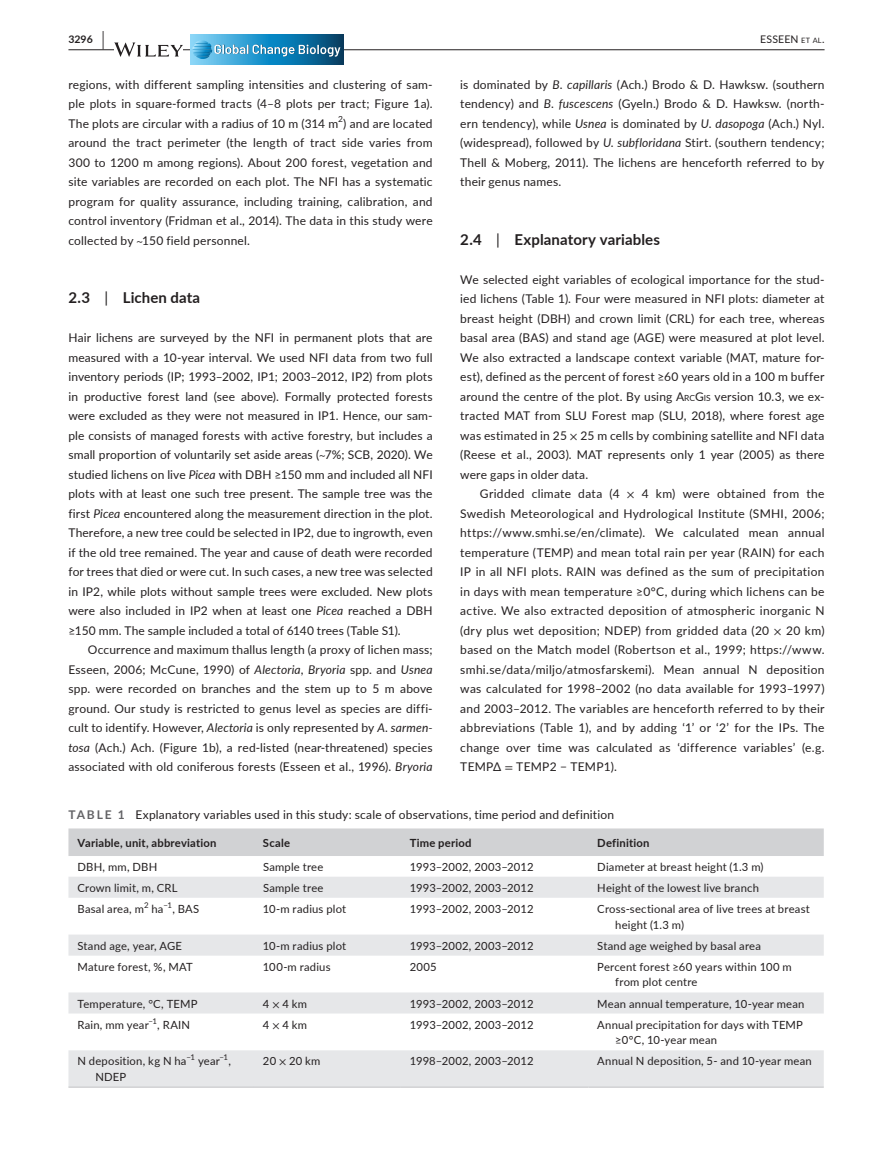
<style>
.page{position:relative;width:893px;height:1174px;background:#fff}
.page>*{position:absolute;margin:0;border:0;box-sizing:border-box;transform-origin:0 0}
.t1{font:700 15px "Lato";letter-spacing:.01em;color:#231f20}
.t2{font:12px/19.5px "Lato";letter-spacing:.015em;color:#231f20;text-align:justify}
.t3{font:11.25px/15.8px "Lato";letter-spacing:.015em;color:#231f20}
.t4{font:700 11.25px "Lato";letter-spacing:.02em;color:#231f20}
.t5{font:10.5px "Lato";letter-spacing:.015em;color:#231f20}
.t6{font:700 10.5px "Lato";color:#231f20}
.t7{font:8.4px "Lato";color:#231f20}
.t8{font:7.8px "Lato";color:#231f20}
.s1{font-size:19.5px}
.s2{font-size:7.35px}
.s3{font-style:italic}
.s4{font-family:"STIX"}
.s5{font-weight:400}
.s6{font-style:inherit}
.s7{font-size:8.4px}
.s8{font-weight:700;color:#636366}
</style>
<div class="page">
<hr style="left:68px;top:49px;width:756px;height:1px;background:#231f20">
<svg style="left:114px;top:42px;width:69px;height:15px"></svg>
<svg style="left:191px;top:64px;width:153px;height:1px"></svg>
<svg style="left:191px;top:35px;width:153px;height:29px;background:#298aba"></svg>
<svg style="left:192px;top:40px;width:149px;height:19px;background:#4799c2"></svg>
<div style="left:68px;top:828px;width:756px;height:28px;background:#d1d2d4"></div>
<svg style="left:68px;top:877px;width:756px;height:209px"></svg>
<hr style="left:68px;top:1086px;width:186px;height:2px;background:#d1d2d4">
<hr style="left:254px;top:1086px;width:147px;height:2px;background:#d1d2d4">
<hr style="left:401px;top:1086px;width:187px;height:2px;background:#d1d2d4">
<hr style="left:588px;top:1086px;width:236px;height:2px;background:#d1d2d4">
<p class="t6" style="left:68px;top:31px;width:37px">3296 <span class="s1">|</span></p>
<p class="t5" style="left:760px;top:31px;width:66px">ESSEEN <span class="s2">ET AL</span>.</p>
<p class="t2" style="left:68px;top:74px;width:366px">regions, with different sampling intensities and clustering of sam&shy;ple plots in square-formed tracts (4–8 plots per tract; Figure 1a).<br>The plots are circular with a radius of 10 m (314 m ) and are located</p>
<p class="t2" style="left:460px;top:74px;width:366px">is dominated by <span class="s3">B. capillaris</span> (Ach.) Brodo &amp; D. Hawksw. (southern tendency) and <span class="s3">B. fuscescens</span> (Gyeln.) Brodo &amp; D. Hawksw. (north&shy;ern tendency), while <span class="s3">Usnea</span> is dominated by <span class="s3">U. dasopoga</span> (Ach.) Nyl. (widespread), followed by <span class="s3">U. subfloridana</span> Stirt. (southern tendency; Thell &amp; Moberg, 2011). The lichens are henceforth referred to by their genus names.</p>
<p class="t7" style="left:338px;top:113px;width:6px">2</p>
<p class="t2" style="left:68px;top:132px;width:366px">around the tract perimeter (the length of tract side varies from 300 to 1200 m among regions). About 200 forest, vegetation and site variables are recorded on each plot. The NFI has a systematic program for quality assurance, including training, calibration, and control inventory (Fridman et al., 2014). The data in this study were collected by <span class="s4">~</span>150 field personnel.</p>
<p class="t1" style="left:460px;top:228px;width:201px">2.4 <span class="s5">|</span> Explanatory variables</p>
<p class="t2" style="left:460px;top:269px;width:366px">We selected eight variables of ecological importance for the stud&shy;ied lichens (Table 1). Four were measured in NFI plots: diameter at breast height (DBH) and crown limit (CRL) for each tree, whereas basal area (BAS) and stand age (AGE) were measured at plot level.<br>We also extracted a landscape context variable (MAT, mature for&shy;est), defined as the percent of forest ≥60 years old in a 100 m buffer around the centre of the plot. By using <span class="s6">A</span><span class="s7">RC</span><span class="s6">G</span><span class="s7">IS</span> version 10.3, we ex&shy;tracted MAT from SLU Forest map (SLU, 2018), where forest age was estimated in 25 <span class="s4">×</span> 25 m cells by combining satellite and NFI data (Reese et al., 2003). MAT represents only 1 year (2005) as there were gaps in older data.</p>
<p class="t2" style="left:460px;top:483px;width:366px;text-indent:20px">Gridded climate data (4 <span class="s4">×</span> 4 km) were obtained from the Swedish Meteorological and Hydrological Institute (SMHI, 2006; https://www.smhi.se/en/climate). We calculated mean annual temperature (TEMP) and mean total rain per year (RAIN) for each IP in all NFI plots. RAIN was defined as the sum of precipitation in days with mean temperature ≥0°C, during which lichens can be active. We also extracted deposition of atmospheric inorganic N (dry plus wet deposition; NDEP) from gridded data (20 <span class="s4">×</span> 20 km) based on the Match model (Robertson et al., 1999; https://www. smhi.se/data/miljo/atmosfarskemi). Mean annual N deposition was calculated for 1998–2002 (no data available for 1993–1997) and 2003–2012. The variables are henceforth referred to by their abbreviations (Table 1), and by adding ‘1’ or ‘2’ for the IPs. The change over time was calculated as ‘difference variables’ (e.g.<br>TEMP∆ <span class="s4">=</span> TEMP2 − TEMP1).</p>
<p class="t2" style="left:68px;top:804px;width:547px"><span class="s8">TABLE 1</span> Explanatory variables used in this study: scale of observations, time period and definition</p>
<p class="t4" style="left:77px;top:834px;width:140px">Variable, unit, abbreviation</p>
<p class="t4" style="left:263px;top:834px;width:29px">Scale</p>
<p class="t4" style="left:410px;top:834px;width:63px">Time period</p>
<p class="t4" style="left:597px;top:834px;width:54px">Definition</p>
<p class="t3" style="left:77px;top:858px;width:81px">DBH, mm, DBH</p>
<p class="t3" style="left:263px;top:858px;width:62px">Sample tree</p>
<p class="t3" style="left:410px;top:858px;width:125px">1993–2002, 2003–2012</p>
<p class="t3" style="left:597px;top:858px;width:168px">Diameter at breast height (1.3 m)</p>
<p class="t3" style="left:77px;top:879px;width:102px">Crown limit, m, CRL</p>
<p class="t3" style="left:263px;top:879px;width:62px">Sample tree</p>
<p class="t3" style="left:410px;top:879px;width:125px">1993–2002, 2003–2012</p>
<p class="t3" style="left:597px;top:879px;width:163px">Height of the lowest live branch</p>
<p class="t3" style="left:77px;top:900px;width:68px">Basal area, m</p>
<p class="t8" style="left:144px;top:899px;width:6px">2</p>
<p class="t3" style="left:151px;top:900px;width:14px">ha</p>
<p class="t8" style="left:163px;top:899px;width:10px">−1</p>
<p class="t3" style="left:172px;top:900px;width:28px">, BAS</p>
<p class="t3" style="left:263px;top:900px;width:85px">10-m radius plot</p>
<p class="t3" style="left:410px;top:900px;width:125px">1993–2002, 2003–2012</p>
<p class="t3" style="left:615px;top:900px;width:196px;text-indent:-18px">Cross-sectional area of live trees at breast height (1.3 m)</p>
<p class="t3" style="left:77px;top:937px;width:106px">Stand age, year, AGE</p>
<p class="t3" style="left:263px;top:937px;width:85px">10-m radius plot</p>
<p class="t3" style="left:410px;top:937px;width:125px">1993–2002, 2003–2012</p>
<p class="t3" style="left:597px;top:937px;width:165px">Stand age weighed by basal area</p>
<p class="t3" style="left:77px;top:958px;width:117px">Mature forest, %, MAT</p>
<p class="t3" style="left:263px;top:958px;width:69px">100-m radius</p>
<p class="t3" style="left:410px;top:958px;width:28px">2005</p>
<p class="t3" style="left:615px;top:958px;width:178px;text-indent:-18px">Percent forest ≥60 years within 100 m from plot centre</p>
<p class="t3" style="left:77px;top:995px;width:122px">Temperature, °C, TEMP</p>
<p class="t3" style="left:263px;top:995px;width:46px">4<span class="s4">×</span>4km</p>
<p class="t3" style="left:410px;top:995px;width:125px">1993–2002, 2003–2012</p>
<p class="t3" style="left:597px;top:995px;width:209px">Mean annual temperature, 10-year mean</p>
<p class="t3" style="left:77px;top:1016px;width:73px">Rain, mm year</p>
<p class="t8" style="left:148px;top:1015px;width:10px">−1</p>
<p class="t3" style="left:157px;top:1016px;width:34px">, RAIN</p>
<p class="t3" style="left:263px;top:1016px;width:46px">4<span class="s4">×</span>4km</p>
<p class="t3" style="left:410px;top:1016px;width:125px">1993–2002, 2003–2012</p>
<p class="t3" style="left:615px;top:1016px;width:189px;text-indent:-18px">Annual precipitation for days with TEMP ≥0°C, 10-year mean</p>
<p class="t3" style="left:77px;top:1053px;width:111px">N deposition, kg N ha</p>
<p class="t8" style="left:187px;top:1052px;width:10px">−1</p>
<p class="t1" style="left:68px;top:287px;width:133px">2.3 <span class="s5">|</span> Lichen data</p>
<p class="t2" style="left:68px;top:327px;width:366px">Hair lichens are surveyed by the NFI in permanent plots that are measured with a 10-year interval. We used NFI data from two full inventory periods (IP; 1993–2002, IP1; 2003–2012, IP2) from plots in productive forest land (see above). Formally protected forests were excluded as they were not measured in IP1. Hence, our sam&shy;ple consists of managed forests with active forestry, but includes a small proportion of voluntarily set aside areas (<span class="s4">~</span>7%; SCB, 2020). We studied lichens on live <span class="s3">Picea</span> with DBH ≥150 mm and included all NFI plots with at least one such tree present. The sample tree was the first <span class="s3">Picea</span> encountered along the measurement direction in the plot.<br>Therefore, a new tree could be selected in IP2, due to ingrowth, even if the old tree remained. The year and cause of death were recorded for trees that died or were cut. In such cases, a new tree was selected in IP2, while plots without sample trees were excluded. New plots were also included in IP2 when at least one <span class="s3">Picea</span> reached a DBH ≥150 mm. The sample included a total of 6140 trees (Table S1).</p>
<p class="t2" style="left:68px;top:639px;width:366px;text-indent:20px">Occurrence and maximum thallus length (a proxy of lichen mass; Esseen, 2006; McCune, 1990) of <span class="s3">Alectoria</span>, <span class="s3">Bryoria</span> spp. and <span class="s3">Usnea </span>spp. were recorded on branches and the stem up to 5 m above ground. Our study is restricted to genus level as species are diffi&shy;cult to identify. However, <span class="s3">Alectoria</span> is only represented by <span class="s3">A. sarmen&shy;tosa</span> (Ach.) Ach. (Figure 1b), a red-listed (near-threatened) species associated with old coniferous forests (Esseen et al., 1996). <span class="s3">Bryoria</span></p>
<p class="t8" style="left:220px;top:1052px;width:10px">−1</p>
<p class="t3" style="left:263px;top:1053px;width:59px">20 <span class="s4">×</span> 20 km</p>
<p class="t3" style="left:410px;top:1053px;width:125px">1998–2002, 2003–2012</p>
<p class="t3" style="left:597px;top:1053px;width:216px">Annual N deposition, 5- and 10-year mean</p>
<p class="t3" style="left:198px;top:1053px;width:23px">year</p>
<p class="t3" style="left:228px;top:1053px;width:4px">,</p>
<p class="t3" style="left:95px;top:1068px;width:32px">NDEP</p>
</div>
